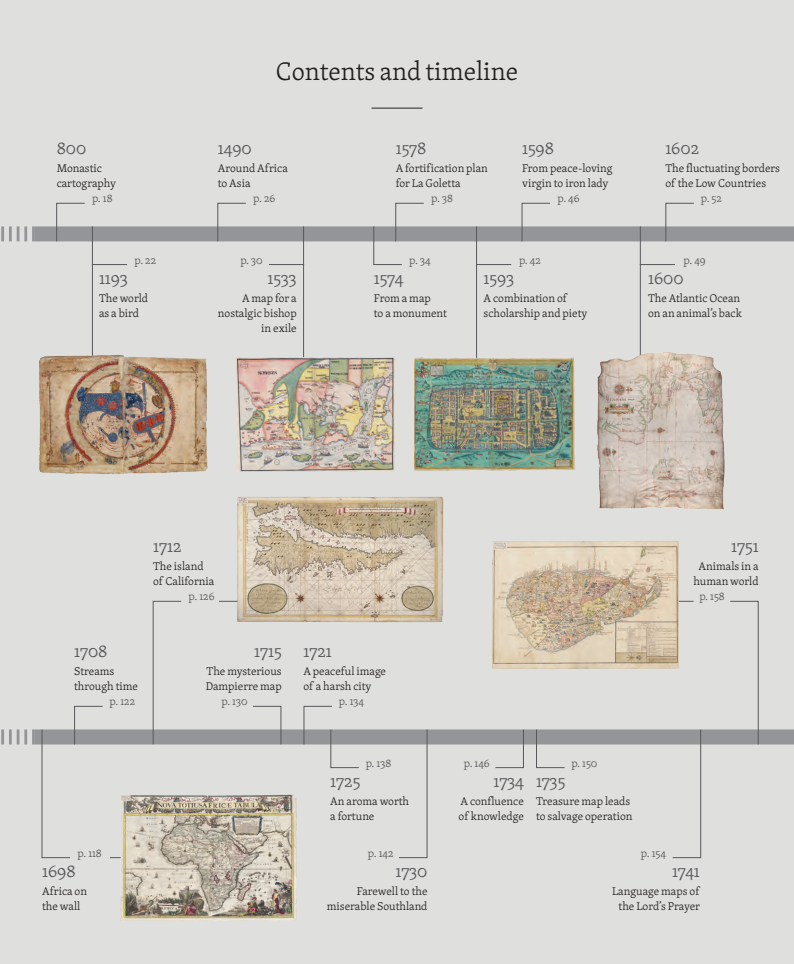
<style>
.page{position:relative;width:794px;height:964px;background:#dfe0dd}
.page>*{position:absolute;margin:0;border:0;box-sizing:border-box;transform-origin:0 0}
.t1{font:300 26px "Skolar Latin";color:#231f20}
.t2{font:300 18px "Skolar Latin";color:#57585a}
.t3{font:300 11.5px/15px "Skolar Latin";color:#231f20}
.t4{font:300 11.5px "Skolar Latin";color:#57585a}
</style>
<div class="page">
<div style="left:35px;top:226px;width:759px;height:15px;background:#939598"></div>
<hr style="left:1px;top:226px;width:3px;height:15px;background:#939598">
<hr style="left:9px;top:226px;width:3px;height:15px;background:#939598">
<svg style="left:17px;top:226px;width:2px;height:15px"></svg>
<hr style="left:24px;top:226px;width:3px;height:15px;background:#939598">
<hr style="left:32px;top:226px;width:3px;height:15px;background:#939598">
<div style="left:35px;top:729px;width:759px;height:15px;background:#939598"></div>
<hr style="left:1px;top:729px;width:3px;height:15px;background:#939598">
<hr style="left:9px;top:729px;width:3px;height:15px;background:#939598">
<svg style="left:17px;top:729px;width:2px;height:15px"></svg>
<hr style="left:24px;top:729px;width:3px;height:15px;background:#939598">
<hr style="left:32px;top:729px;width:3px;height:15px;background:#939598">
<svg style="left:217px;top:202px;width:30px;height:40px"></svg>
<svg style="left:475px;top:226px;width:30px;height:131px"></svg>
<hr style="left:303px;top:226px;width:1px;height:149px;background:#57585a">
<svg style="left:252px;top:705px;width:30px;height:40px"></svg>
<svg style="left:56px;top:202px;width:65px;height:152px"></svg>
<svg style="left:521px;top:202px;width:30px;height:40px"></svg>
<hr style="left:219px;top:601px;width:79px;height:1px;background:#57585a">
<svg style="left:373px;top:202px;width:52px;height:63px"></svg>
<svg style="left:152px;top:600px;width:30px;height:145px"></svg>
<svg style="left:41px;top:705px;width:63px;height:153px"></svg>
<hr style="left:110px;top:857px;width:79px;height:1px;background:#57585a">
<img style="left:39px;top:354px;width:169px;height:121px">
<hr style="left:92px;top:264px;width:35px;height:1px;background:#57585a">
<hr style="left:476px;top:264px;width:35px;height:1px;background:#57585a">
<svg style="left:639px;top:202px;width:56px;height:149px"></svg>
<hr style="left:640px;top:264px;width:35px;height:1px;background:#57585a">
<hr style="left:269px;top:264px;width:35px;height:1px;background:#57585a">
<svg style="left:535px;top:729px;width:30px;height:39px"></svg>
<svg style="left:398px;top:729px;width:30px;height:129px"></svg>
<svg style="left:671px;top:729px;width:30px;height:129px"></svg>
<svg style="left:303px;top:705px;width:57px;height:63px"></svg>
<svg style="left:494px;top:729px;width:30px;height:39px"></svg>
<img style="left:236px;top:358px;width:158px;height:113px">
<img style="left:414px;top:357px;width:161px;height:114px">
<img style="left:598px;top:351px;width:126px;height:158px">
<img style="left:120px;top:794px;width:177px;height:126px">
<img style="left:236px;top:497px;width:207px;height:125px">
<svg style="left:729px;top:600px;width:30px;height:145px"></svg>
<hr style="left:614px;top:601px;width:79px;height:1px;background:#57585a">
<img style="left:492px;top:541px;width:187px;height:128px">
<hr style="left:371px;top:108px;width:51px;height:1px;background:#231f20">
<h2 class="t2" style="left:57px;top:135px;width:31px">800</h2>
<p class="t3" style="left:57px;top:160px;width:61px">Monastic cartography</p>
<p class="t4" style="left:92px;top:190px;width:22px">p. 18</p>
<p class="t4" style="left:134px;top:251px;width:23px">p. 22</p>
<h2 class="t2" style="left:99px;top:265px;width:31px">1193</h2>
<p class="t3" style="left:99px;top:290px;width:51px">The world as a bird</p>
<h1 class="t1" style="left:276px;top:52px;width:244px">Contents and timeline</h1>
<h2 class="t2" style="left:218px;top:135px;width:36px">1490</h2>
<p class="t3" style="left:218px;top:160px;width:71px">Around Africa to Asia</p>
<p class="t4" style="left:253px;top:190px;width:24px">p. 26</p>
<p class="t4" style="left:240px;top:251px;width:24px">p. 30</p>
<h2 class="t2" style="left:267px;top:265px;width:31px">1533</h2>
<p class="t3" style="left:218px;top:290px;width:80px;text-align:right">A map for a nostalgic bishop in exile</p>
<h2 class="t2" style="left:396px;top:135px;width:32px">1578</h2>
<p class="t3" style="left:396px;top:160px;width:94px">A fortification plan for La Goletta</p>
<p class="t4" style="left:431px;top:190px;width:23px">p. 38</p>
<p class="t4" style="left:409px;top:251px;width:23px">p. 34</p>
<h2 class="t2" style="left:522px;top:135px;width:33px">1598</h2>
<p class="t3" style="left:522px;top:160px;width:92px">From peace-loving virgin to iron lady</p>
<p class="t4" style="left:557px;top:190px;width:24px">p. 46</p>
<p class="t4" style="left:519px;top:251px;width:23px">p. 42</p>
<h2 class="t2" style="left:374px;top:265px;width:31px">1574</h2>
<p class="t3" style="left:374px;top:290px;width:75px">From a map<br>to a monument</p>
<h2 class="t2" style="left:483px;top:265px;width:32px">1593</h2>
<p class="t3" style="left:483px;top:290px;width:105px">A combination of scholarship and piety</p>
<h2 class="t2" style="left:665px;top:135px;width:35px">1602</h2>
<p class="t3" style="left:665px;top:160px;width:116px">The fluctuating borders of the Low Countries</p>
<p class="t4" style="left:701px;top:190px;width:23px">p. 52</p>
<p class="t4" style="left:683px;top:251px;width:24px">p. 49</p>
<h2 class="t2" style="left:648px;top:265px;width:37px">1600</h2>
<p class="t3" style="left:648px;top:290px;width:95px">The Atlantic Ocean on an animal’s back</p>
<h2 class="t2" style="left:153px;top:533px;width:30px">1712</h2>
<p class="t3" style="left:153px;top:558px;width:63px">The island of California</p>
<p class="t4" style="left:189px;top:588px;width:27px">p. 126</p>
<h2 class="t2" style="left:74px;top:638px;width:35px">1708</h2>
<p class="t3" style="left:74px;top:663px;width:65px">Streams through time</p>
<p class="t4" style="left:110px;top:693px;width:27px">p. 122</p>
<h2 class="t2" style="left:254px;top:638px;width:29px">1715</h2>
<p class="t3" style="left:206px;top:663px;width:78px">The mysterious<br>Dampierre map</p>
<p class="t4" style="left:221px;top:693px;width:28px">p. 130</p>
<p class="t4" style="left:77px;top:844px;width:26px">p. 118</p>
<h2 class="t2" style="left:303px;top:638px;width:30px">1721</h2>
<p class="t3" style="left:303px;top:663px;width:84px">A peaceful image of a harsh city</p>
<p class="t4" style="left:339px;top:693px;width:27px">p. 134</p>
<p class="t4" style="left:366px;top:754px;width:27px">p. 138</p>
<h2 class="t2" style="left:330px;top:768px;width:31px">1725</h2>
<p class="t3" style="left:330px;top:793px;width:80px">An aroma worth a fortune</p>
<p class="t4" style="left:368px;top:844px;width:27px">p. 142</p>
<h2 class="t2" style="left:731px;top:533px;width:29px">1751</h2>
<p class="t3" style="left:693px;top:558px;width:67px;text-align:center">Animals in a human world</p>
<p class="t4" style="left:699px;top:588px;width:27px">p. 158</p>
<p class="t4" style="left:464px;top:754px;width:28px">p. 146</p>
<h2 class="t2" style="left:493px;top:768px;width:32px">1734</h2>
<p class="t3" style="left:458px;top:793px;width:67px">A confluence of knowledge</p>
<p class="t4" style="left:571px;top:754px;width:28px">p. 150</p>
<h2 class="t2" style="left:536px;top:768px;width:31px">1735</h2>
<p class="t3" style="left:536px;top:793px;width:98px">Treasure map leads to salvage operation</p>
<p class="t4" style="left:641px;top:844px;width:26px">p. 154</p>
<h2 class="t2" style="left:42px;top:858px;width:35px">1698</h2>
<p class="t3" style="left:42px;top:883px;width:46px">Africa on the wall</p>
<h2 class="t2" style="left:395px;top:858px;width:34px">1730</h2>
<p class="t3" style="left:327px;top:883px;width:102px;text-align:right">Farewell to the miserable Southland</p>
<h2 class="t2" style="left:672px;top:858px;width:29px">1741</h2>
<p class="t3" style="left:612px;top:883px;width:89px;text-align:center">Language maps of the Lord’s Prayer</p>
</div>
